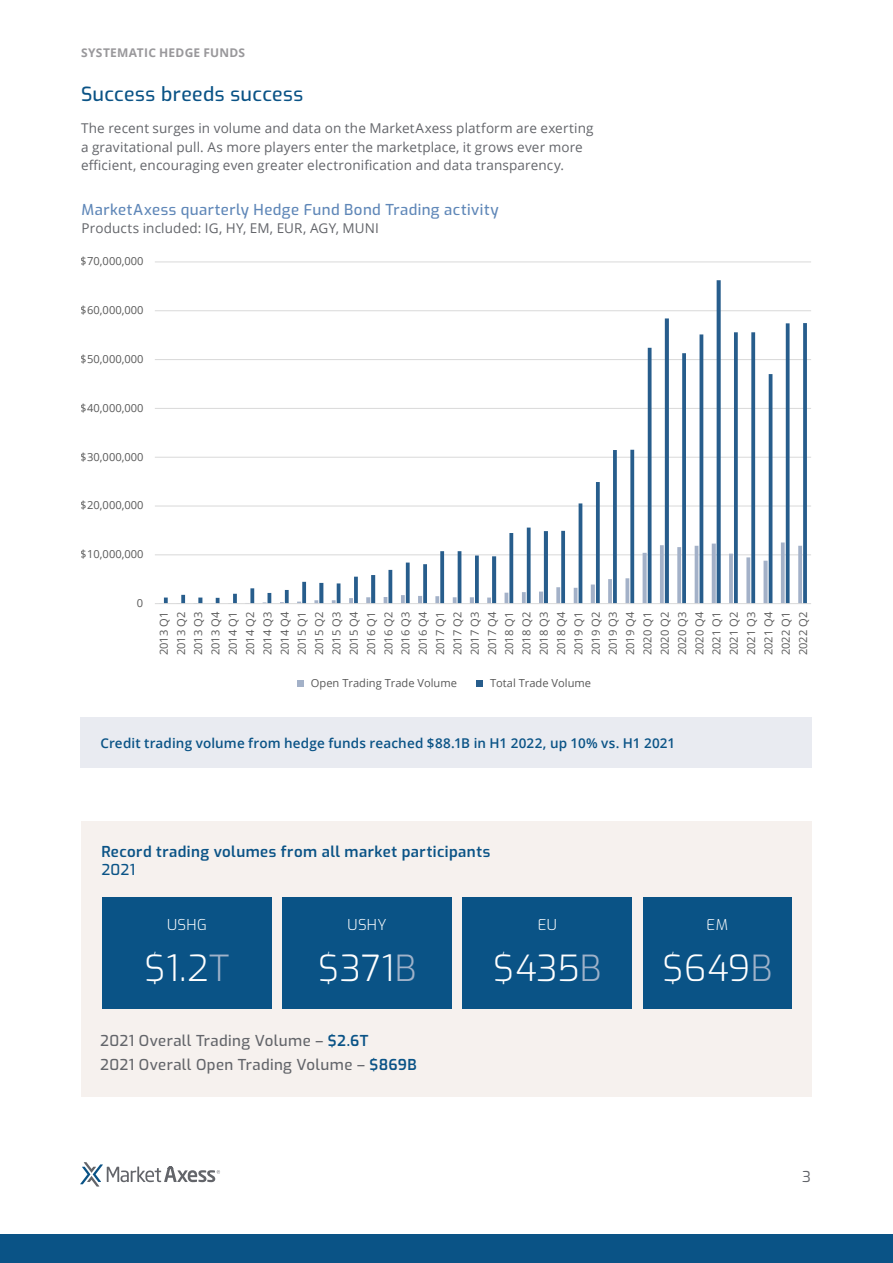
<style>
.page{position:relative;width:893px;height:1263px;background:#fff}
.page>*{position:absolute;margin:0;border:0;box-sizing:border-box;transform-origin:0 0}
.t1{font:300 36px "Exo";letter-spacing:.005em;color:#fff}
.Interior_Headline{font:500 19.5px "Exo";letter-spacing:.02em;color:#0a5386}
.LIGHT_BLUE_SUB{font:500 15px "Exo";letter-spacing:.025em;color:#63656a}
.t2{font:600 15px/18px "Exo";letter-spacing:.03em;color:#0a5386}
.BODY{font:500 15px "Exo";letter-spacing:.03em;color:#5f87b8}
.t3{font:300 15px "Exo";letter-spacing:.025em;color:#fff}
.t4{font:15px "Exo";color:#63656a}
.Body_Copy{font:13.5px/18.8px "Open Sans";letter-spacing:.01em;color:#63656a}
.t5{font:600 13.5px "Open Sans";letter-spacing:.01em;color:#0a5386}
.BODY-2{font:13.5px "Open Sans";letter-spacing:.01em;color:#63656a}
.t6{font:700 12px "Open Sans";letter-spacing:.02em;color:#99989b}
.t7{font:11.1px/17.2px "Open Sans";color:#595959;text-align:justify}
.s1{font-weight:500}
.s2{color:#9fb2c9}
.s3{font-weight:600;color:#0a5386}
</style>
<div class="page">
<div style="left:0;top:1234px;width:893px;height:29px;background:#0a5386"></div>
<svg style="left:80px;top:1162px;width:140px;height:24px"></svg>
<div style="left:80px;top:717px;width:732px;height:51px;background:#e9ebf1"></div>
<div style="left:81px;top:821px;width:731px;height:275px;background:#f6f1ee"></div>
<div style="left:102px;top:897px;width:170px;height:111px;background:#0a5386"></div>
<div style="left:282px;top:897px;width:170px;height:111px;background:#0a5386"></div>
<div style="left:463px;top:897px;width:169px;height:111px;background:#0a5386"></div>
<div style="left:643px;top:897px;width:149px;height:111px;background:#0a5386"></div>
<hr style="left:155px;top:554px;width:656px;height:1px;background:#d9d9d9">
<hr style="left:155px;top:505px;width:656px;height:1px;background:#d9d9d9">
<hr style="left:155px;top:457px;width:656px;height:1px;background:#d9d9d9">
<hr style="left:155px;top:408px;width:656px;height:1px;background:#d9d9d9">
<hr style="left:155px;top:359px;width:656px;height:1px;background:#d9d9d9">
<hr style="left:155px;top:310px;width:656px;height:1px;background:#d9d9d9">
<hr style="left:155px;top:261px;width:656px;height:1px;background:#d9d9d9">
<svg style="left:314px;top:600px;width:4px;height:3px"></svg>
<svg style="left:332px;top:600px;width:4px;height:3px"></svg>
<svg style="left:349px;top:598px;width:4px;height:5px"></svg>
<svg style="left:366px;top:597px;width:4px;height:6px"></svg>
<svg style="left:384px;top:597px;width:3px;height:6px"></svg>
<svg style="left:401px;top:595px;width:4px;height:8px"></svg>
<svg style="left:418px;top:596px;width:4px;height:7px"></svg>
<svg style="left:435px;top:596px;width:4px;height:7px"></svg>
<svg style="left:453px;top:597px;width:4px;height:6px"></svg>
<svg style="left:470px;top:597px;width:4px;height:6px"></svg>
<svg style="left:487px;top:597px;width:4px;height:6px"></svg>
<svg style="left:505px;top:593px;width:3px;height:10px"></svg>
<svg style="left:522px;top:592px;width:4px;height:11px"></svg>
<hr style="left:539px;top:592px;width:4px;height:12px;background:#a3b1c8">
<svg style="left:556px;top:587px;width:4px;height:16px"></svg>
<hr style="left:574px;top:588px;width:3px;height:16px;background:#a3b1c8">
<hr style="left:591px;top:584px;width:4px;height:20px;background:#a3b1c8">
<hr style="left:608px;top:579px;width:4px;height:25px;background:#a3b1c8">
<svg style="left:625px;top:578px;width:4px;height:25px"></svg>
<svg style="left:643px;top:553px;width:4px;height:50px"></svg>
<svg style="left:660px;top:545px;width:4px;height:58px"></svg>
<svg style="left:677px;top:547px;width:4px;height:56px"></svg>
<hr style="left:695px;top:546px;width:3px;height:58px;background:#a3b1c8">
<svg style="left:712px;top:544px;width:4px;height:59px"></svg>
<hr style="left:729px;top:554px;width:4px;height:50px;background:#a3b1c8">
<svg style="left:746px;top:557px;width:4px;height:46px"></svg>
<div style="left:763px;top:561px;width:5px;height:43px;background:#a3b1c8"></div>
<svg style="left:781px;top:542px;width:4px;height:61px"></svg>
<svg style="left:798px;top:546px;width:4px;height:57px"></svg>
<svg style="left:163px;top:597px;width:5px;height:6px"></svg>
<svg style="left:181px;top:595px;width:4px;height:8px"></svg>
<svg style="left:198px;top:597px;width:4px;height:6px"></svg>
<svg style="left:215px;top:598px;width:5px;height:5px"></svg>
<svg style="left:233px;top:594px;width:4px;height:9px"></svg>
<svg style="left:250px;top:588px;width:4px;height:15px"></svg>
<svg style="left:263px;top:593px;width:8px;height:10px"></svg>
<svg style="left:285px;top:590px;width:4px;height:13px"></svg>
<svg style="left:302px;top:582px;width:4px;height:21px"></svg>
<svg style="left:319px;top:583px;width:4px;height:20px"></svg>
<hr style="left:337px;top:583px;width:3px;height:21px;background:#275d8c">
<svg style="left:354px;top:577px;width:4px;height:26px"></svg>
<svg style="left:371px;top:575px;width:4px;height:28px"></svg>
<svg style="left:388px;top:570px;width:4px;height:33px"></svg>
<svg style="left:406px;top:563px;width:4px;height:40px"></svg>
<svg style="left:423px;top:564px;width:4px;height:39px"></svg>
<svg style="left:440px;top:551px;width:4px;height:52px"></svg>
<hr style="left:458px;top:551px;width:3px;height:53px;background:#275d8c">
<svg style="left:475px;top:555px;width:4px;height:48px"></svg>
<svg style="left:492px;top:556px;width:4px;height:47px"></svg>
<svg style="left:509px;top:533px;width:4px;height:70px"></svg>
<svg style="left:527px;top:528px;width:4px;height:75px"></svg>
<hr style="left:544px;top:531px;width:4px;height:73px;background:#275d8c">
<svg style="left:561px;top:531px;width:4px;height:72px"></svg>
<hr style="left:579px;top:503px;width:3px;height:101px;background:#275d8c">
<svg style="left:596px;top:482px;width:4px;height:121px"></svg>
<svg style="left:613px;top:450px;width:4px;height:153px"></svg>
<svg style="left:630px;top:450px;width:4px;height:153px"></svg>
<hr style="left:648px;top:348px;width:3px;height:256px;background:#275d8c">
<svg style="left:665px;top:318px;width:4px;height:285px"></svg>
<svg style="left:682px;top:353px;width:4px;height:250px"></svg>
<svg style="left:699px;top:334px;width:4px;height:269px"></svg>
<svg style="left:717px;top:280px;width:4px;height:323px"></svg>
<svg style="left:734px;top:332px;width:4px;height:271px"></svg>
<svg style="left:751px;top:332px;width:4px;height:271px"></svg>
<hr style="left:769px;top:374px;width:3px;height:230px;background:#275d8c">
<svg style="left:786px;top:323px;width:4px;height:280px"></svg>
<svg style="left:803px;top:323px;width:4px;height:280px"></svg>
<hr style="left:155px;top:603px;width:656px;height:1px;background:#d9d9d9">
<div style="left:297px;top:680px;width:7px;height:7px;background:#a3b1c8"></div>
<div style="left:476px;top:680px;width:7px;height:7px;background:#275d8c"></div>
<p class="t6" style="left:81px;top:45px;width:166px">SYSTEMATIC HEDGE FUNDS</p>
<p class="Interior_Headline" style="left:81px;top:79px;width:224px">Success breeds success</p>
<p class="Body_Copy" style="left:81px;top:118px;width:514px">The recent surges in volume and data on the MarketAxess platform are exerting a gravitational pull. As more players enter the marketplace, it grows ever more efficient, encouraging even greater electronification and data transparency.</p>
<p class="BODY" style="left:82px;top:198px;width:419px">MarketAxess quarterly Hedge Fund Bond Trading activity</p>
<p class="BODY-2" style="left:82px;top:219px;width:299px">Products included: IG, HY, EM, EUR, AGY, MUNI</p>
<p class="t7" style="left:81px;top:252px;width:64px">$70,000,000</p>
<p class="t7" style="left:81px;top:301px;width:64px">$60,000,000</p>
<p class="t7" style="left:81px;top:350px;width:64px">$50,000,000</p>
<p class="t7" style="left:81px;top:399px;width:64px">$40,000,000</p>
<p class="t7" style="left:81px;top:448px;width:64px">$30,000,000</p>
<p class="t7" style="left:81px;top:496px;width:64px">$20,000,000</p>
<p class="t7" style="left:81px;top:545px;width:64px">$10,000,000</p>
<p class="t7" style="left:137px;top:594px;width:8px">0</p>
<p class="t7" style="left:155px;top:655px;width:45px;rotate:-90deg">2013 Q1<br>2013 Q2<br>2013 Q3<br>2013 Q4<br>2014 Q1<br>2014 Q2<br>2014 Q3<br>2014 Q4<br>2015 Q1<br>2015 Q2<br>2015 Q3<br>2015 Q4<br>2016 Q1<br>2016 Q2<br>2016 Q3<br>2016 Q4<br>2017 Q1<br>2017 Q2<br>2017 Q3<br>2017 Q4<br>2018 Q1<br>2018 Q2<br>2018 Q3<br>2018 Q4<br>2019 Q1<br>2019 Q2<br>2019 Q3<br>2019 Q4<br>2020 Q1<br>2020 Q2<br>2020 Q3<br>2020 Q4<br>2021 Q1<br>2021 Q2<br>2021 Q3<br>2021 Q4<br>2022 Q1<br>2022 Q2</p>
<p class="t7" style="left:311px;top:674px;width:148px">Open Trading Trade Volume</p>
<p class="t7" style="left:490px;top:674px;width:103px">Total Trade Volume</p>
<p class="t5" style="left:100px;top:733px;width:576px">Credit trading volume from hedge funds reached $88.1B in H1 2022, up 10% vs. H1 2021</p>
<p class="t2" style="left:101px;top:841px;width:390px">Record trading volumes from all market participants<br><span class="s1">2021</span></p>
<p class="t3" style="left:167px;top:913px;width:41px">USHG</p>
<p class="t1" style="left:145px;top:941px;width:86px">$1.2<span class="s2">T</span></p>
<p class="t3" style="left:348px;top:913px;width:41px">USHY</p>
<p class="t1" style="left:318px;top:941px;width:100px">$371<span class="s2">B</span></p>
<p class="LIGHT_BLUE_SUB" style="left:100px;top:1029px;width:270px">2021 Overall Trading Volume – <span class="s3">$2.6T</span></p>
<p class="LIGHT_BLUE_SUB" style="left:100px;top:1054px;width:318px">2021 Overall Open Trading Volume – <span class="s3">$869B</span></p>
<p class="t3" style="left:538px;top:913px;width:21px">EU</p>
<p class="t1" style="left:493px;top:941px;width:110px">$435<span class="s2">B</span></p>
<p class="t3" style="left:707px;top:913px;width:23px">EM</p>
<p class="t1" style="left:662px;top:941px;width:111px">$649<span class="s2">B</span></p>
<h3 class="t4" style="left:802px;top:1166px;width:10px">3</h3>
</div>
